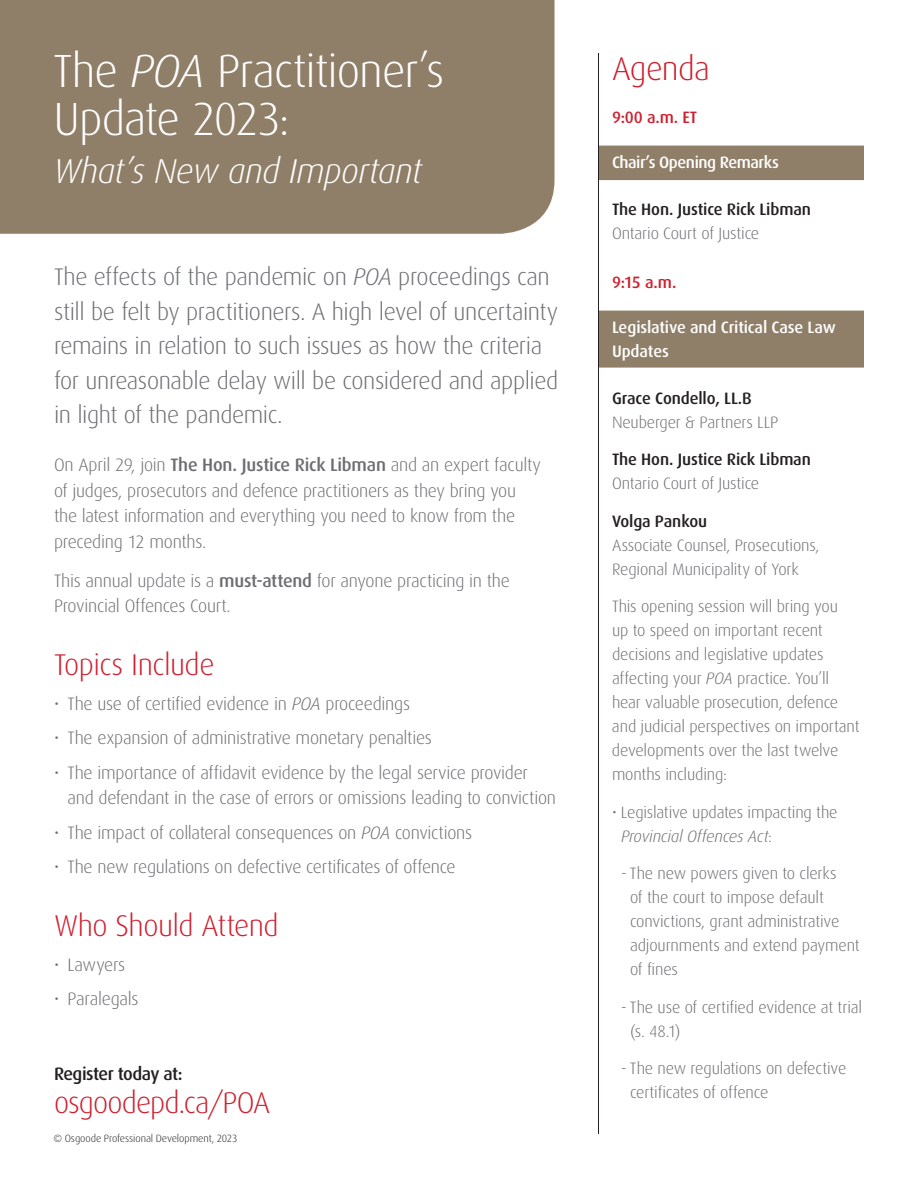
<style>
.page{position:relative;width:918px;height:1188px;background:#fff}
.page>*{position:absolute;margin:0;border:0;box-sizing:border-box;transform-origin:0 0}
.t1{font:300 46.5px/48px "Dax";letter-spacing:-.025em;color:#fff}
.t2{font:italic 300 34.5px "Dax";letter-spacing:-.015em;color:#fff}
.Agenda{font:300 33px "Dax";letter-spacing:-.02em;color:#cf202f}
.t3{font:300 30px "Dax";letter-spacing:-.02em;color:#cf202f}
.t4{font:300 24px/34.5px "Dax";letter-spacing:-.02em;color:#6c6d70}
.t5{font:300 18px/25.5px "Dax";letter-spacing:-.015em;color:#6c6d70}
.t6{font:500 18px "Dax";letter-spacing:-.03em;color:#231f20}
.Body_Copy{font:300 16.5px/24px "Dax";letter-spacing:-.01em;color:#6c6d70}
.Body_Copy_Dash{font:300 16.5px/24px "Dax";letter-spacing:-.01em;color:#6c6d70}
.Body_Copy-2{font:500 16.5px/24px "Dax";letter-spacing:-.01em;color:#231f20}
.Body_Copy_Bullet{font:300 16.5px/24px "Dax";letter-spacing:-.01em;color:#6c6d70}
.White_Head_2_lines{font:500 16.5px "Dax";letter-spacing:-.01em;color:#fff}
.White_Head_1_line{font:500 16.5px "Dax";letter-spacing:-.03em;color:#fff}
.Red_Head{font:500 16.5px "Dax";color:#cf202f}
.Body_Copy-3{font:500 16.5px "Dax";letter-spacing:-.01em;color:#fff}
.t7{font:300 10.5px "Dax";letter-spacing:-.01em;color:#231f20}
.s1{font-style:italic}
.s2{font-weight:500}
.s3{font-weight:300;color:#6c6d70}
.s4{font-weight:500;color:#231f20}
</style>
<div class="page">
<div style="left:598px;top:146px;width:266px;height:34px;background:#907f68"></div>
<div style="left:598px;top:311px;width:266px;height:57px;background:#907f68"></div>
<hr style="left:598px;top:53px;width:1px;height:1081px;background:#231f20">
<div style="left:0;top:0;width:555px;height:234px;background:#907f68"></div>
<p class="t1" style="left:54px;top:48px;width:392px">The <span class="s1">POA</span> Practitioner’s<br>Update 2023:</p>
<p class="t2" style="left:54px;top:152px;width:370px">What’s New and Important</p>
<p class="t4" style="left:54px;top:260px;width:506px">The effects of the pandemic on <span class="s1">POA</span> proceedings can still be felt by practitioners. A high level of uncertainty remains in relation to such issues as how the criteria for unreasonable delay will be considered and applied in light of the pandemic.</p>
<p class="t5" style="left:54px;top:452px;width:489px">On April 29, join <span class="s2">The Hon. Justice Rick Libman</span> and an expert faculty of judges, prosecutors and defence practitioners as they bring you the latest information and everything you need to know from the preceding 12 months.</p>
<p class="t5" style="left:54px;top:568px;width:457px">This annual update is a <span class="s2">must‑attend</span> for anyone practicing in the<br>Provincial Offences Court.</p>
<p class="t3" style="left:54px;top:648px;width:162px">Topics Include</p>
<p class="t5" style="left:54px;top:691px;width:358px">• The use of certified evidence in <span class="s1">POA</span> proceedings</p>
<p class="t5" style="left:54px;top:725px;width:379px">• The expansion of administrative monetary penalties</p>
<p class="t5" style="left:68px;top:760px;width:490px;text-indent:-14px">• The importance of affidavit evidence by the legal service provider and defendant in the case of errors or omissions leading to conviction</p>
<p class="t5" style="left:54px;top:820px;width:420px">• The impact of collateral consequences on <span class="s1">POA</span> convictions</p>
<p class="t5" style="left:54px;top:854px;width:403px">• The new regulations on defective certificates of offence</p>
<p class="t3" style="left:54px;top:909px;width:226px">Who Should Attend</p>
<p class="t5" style="left:54px;top:952px;width:73px">• Lawyers</p>
<p class="t5" style="left:54px;top:986px;width:86px">• Paralegals</p>
<p class="t6" style="left:54px;top:1064px;width:130px">Register today at:</p>
<p class="t3" style="left:54px;top:1086px;width:218px">osgoodepd.ca/POA</p>
<p class="t7" style="left:54px;top:1133px;width:185px">© Osgoode Professional Development, 2023</p>
<p class="Agenda" style="left:612px;top:50px;width:99px">Agenda</p>
<p class="Red_Head" style="left:612px;top:108px;width:87px">9:00 a.m. ET</p>
<p class="White_Head_1_line" style="left:612px;top:153px;width:169px">Chair’s Opening Remarks</p>
<p class="Body_Copy-2" style="left:612px;top:197px;width:200px">The Hon. Justice Rick Libman<br><span class="s3">Ontario Court of Justice</span></p>
<p class="Red_Head" style="left:612px;top:273px;width:66px">9:15 a.m.</p>
<p class="White_Head_2_lines" style="left:612px;top:318px;width:225px">Legislative and Critical Case Law</p>
<p class="Body_Copy-3" style="left:612px;top:342px;width:58px">Updates</p>
<p class="Body_Copy" style="left:612px;top:386px;width:168px"><span class="s4">Grace Condello, LL.B<br></span>Neuberger &amp; Partners LLP</p>
<p class="Body_Copy-2" style="left:612px;top:447px;width:200px">The Hon. Justice Rick Libman<br><span class="s3">Ontario Court of Justice</span></p>
<p class="Body_Copy" style="left:612px;top:509px;width:209px"><span class="s4">Volga Pankou<br></span>Associate Counsel, Prosecutions,<br>Regional Municipality of York</p>
<p class="Body_Copy" style="left:612px;top:595px;width:249px">This opening session will bring you<br>up to speed on important recent decisions and legislative updates affecting your <span class="s1">POA</span> practice. You’ll hear valuable prosecution, defence and judicial perspectives on important developments over the last twelve months including:</p>
<p class="Body_Copy_Bullet" style="left:621px;top:800px;width:218px;text-indent:-9px">• Legislative updates impacting the<br><span class="s1">Provincial Offences Act</span>:</p>
<p class="Body_Copy_Dash" style="left:630px;top:862px;width:231px;text-indent:-9px">- The new powers given to clerks<br>of the court to impose default convictions, grant administrative adjournments and extend payment of fines</p>
<p class="Body_Copy_Dash" style="left:630px;top:995px;width:234px;text-indent:-9px">- The use of certified evidence at trial (s. 48.1)</p>
<p class="Body_Copy_Dash" style="left:630px;top:1057px;width:218px;text-indent:-9px">- The new regulations on defective certificates of offence</p>
</div>
